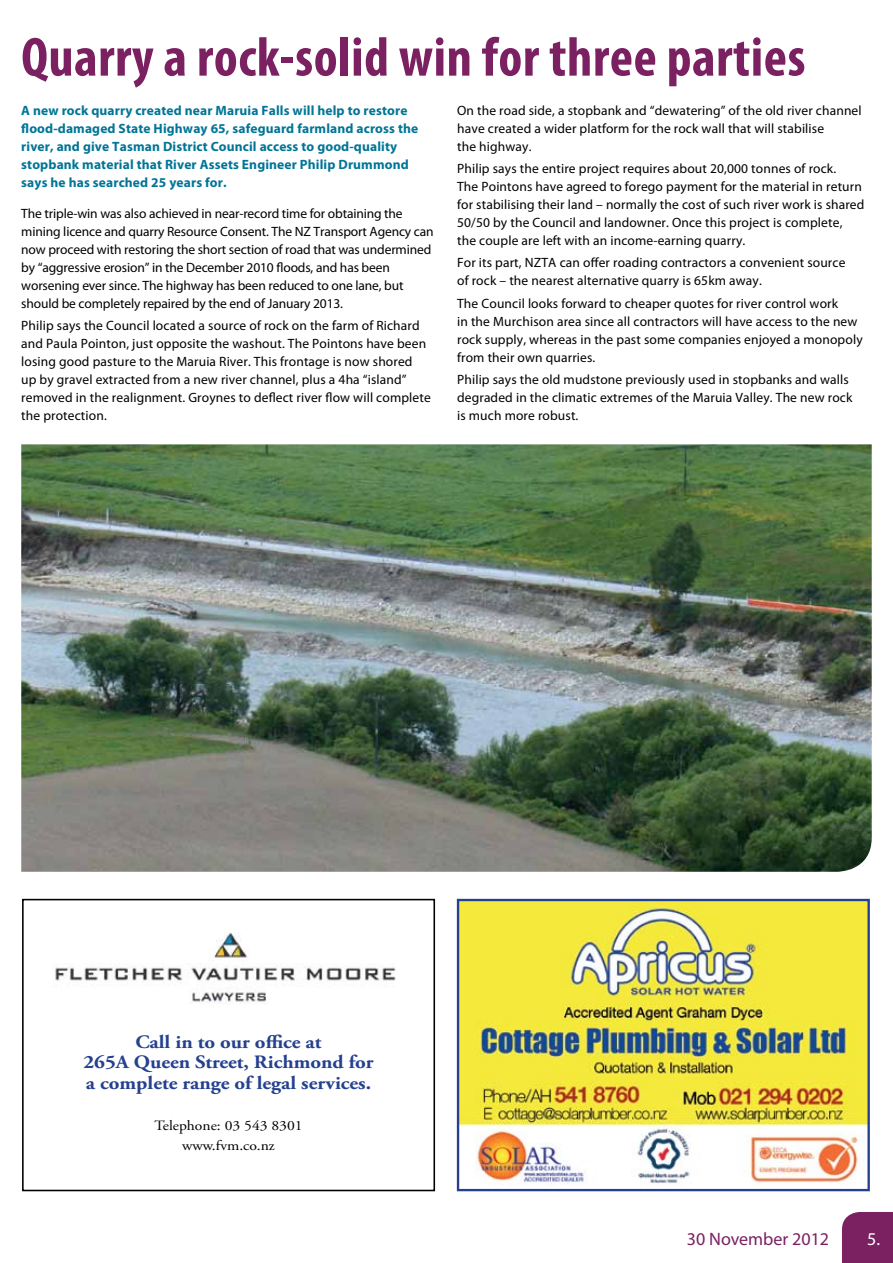
<style>
.page{position:relative;width:893px;height:1263px;background:#fff}
.page>*{position:absolute;margin:0;border:0;box-sizing:border-box;transform-origin:0 0}
.t1{font:700 condensed 55.5px "Myriad Pro";letter-spacing:.01em;color:#7b2162}
.t2{font:700 18.9px/20.4px "Adobe Garamond Pro";color:#25408f;text-align:center;scale:1.1 1}
.t3{font:18px "Myriad Pro";color:#7b2162}
.t4{font:18px "Myriad Pro";color:#fff}
.t5{font:14.1px/20.4px "Adobe Garamond Pro";color:#000;text-align:center;scale:1.1 1}
.t6{font:13.5px/18px "Myriad Pro";letter-spacing:.01em;color:#000}
.t7{font:13.5px/18px "Myriad Pro";letter-spacing:-.01em;color:#000}
.t8{font:700 13.5px/18px "Myriad Pro";letter-spacing:.01em;color:#007596}
</style>
<div class="page">
<div style="left:842px;top:1212px;width:51px;height:51px;background:#7b2162"></div>
<img style="left:21px;top:444px;width:851px;height:428px">
<div style="left:22px;top:899px;width:413px;height:292px;border:2px solid #000"></div>
<img style="left:213px;top:932px;width:35px;height:26px">
<img style="left:55px;top:963px;width:341px;height:40px">
<img style="left:460px;top:902px;width:407px;height:285px">
<div style="left:457px;top:899px;width:413px;height:292px;border:2px solid #25408f"></div>
<h1 class="t1" style="left:21px;top:22px;width:786px">Quarry a rock-solid win for three parties</h1>
<p class="t8" style="left:21px;top:101px;width:399px">A new rock quarry created near Maruia Falls will help to restore flood-damaged State Highway 65, safeguard farmland across the river, and give Tasman District Council access to good-quality stopbank material that River Assets Engineer Philip Drummond says he has searched 25 years for.</p>
<p class="t7" style="left:21px;top:204px;width:414px">The triple-win was also achieved in near-record time for obtaining the mining licence and quarry Resource Consent. The NZ Transport Agency can now proceed with restoring the short section of road that was undermined by “aggressive erosion” in the December 2010 floods, and has been worsening ever since. The highway has been reduced to one lane, but should be completely repaired by the end of January 2013.</p>
<p class="t6" style="left:21px;top:316px;width:411px">Philip says the Council located a source of rock on the farm of Richard and Paula Pointon, just opposite the washout. The Pointons have been losing good pasture to the Maruia River. This frontage is now shored up by gravel extracted from a new river channel, plus a 4ha “island” removed in the realignment. Groynes to deflect river flow will complete the protection.</p>
<p class="t6" style="left:457px;top:101px;width:406px">On the road side, a stopbank and “dewatering” of the old river channel have created a wider platform for the rock wall that will stabilise<br>the highway.</p>
<p class="t6" style="left:457px;top:159px;width:409px">Philip says the entire project requires about 20,000 tonnes of rock.<br>The Pointons have agreed to forego payment for the material in return for stabilising their land – normally the cost of such river work is shared 50/50 by the Council and landowner. Once this project is complete, the couple are left with an income-earning quarry.</p>
<p class="t6" style="left:457px;top:254px;width:390px">For its part, NZTA can offer roading contractors a convenient source of rock – the nearest alternative quarry is 65km away.</p>
<p class="t6" style="left:457px;top:294px;width:407px">The Council looks forward to cheaper quotes for river control work<br>in the Murchison area since all contractors will have access to the new rock supply, whereas in the past some companies enjoyed a monopoly from their own quarries.</p>
<p class="t6" style="left:457px;top:370px;width:397px">Philip says the old mudstone previously used in stopbanks and walls degraded in the climatic extremes of the Maruia Valley. The new rock is much more robust.</p>
<h2 class="t2" style="left:83px;top:1032px;width:265px">Call in to our office at<br>265A Queen Street, Richmond for a complete range of legal services.</h2>
<p class="t5" style="left:154px;top:1115px;width:136px">Telephone: 03 543 8301 www.fvm.co.nz</p>
<h3 class="t3" style="left:687px;top:1227px;width:144px">30 November 2012</h3>
<h3 class="t4" style="left:867px;top:1227px;width:14px">5.</h3>
</div>
